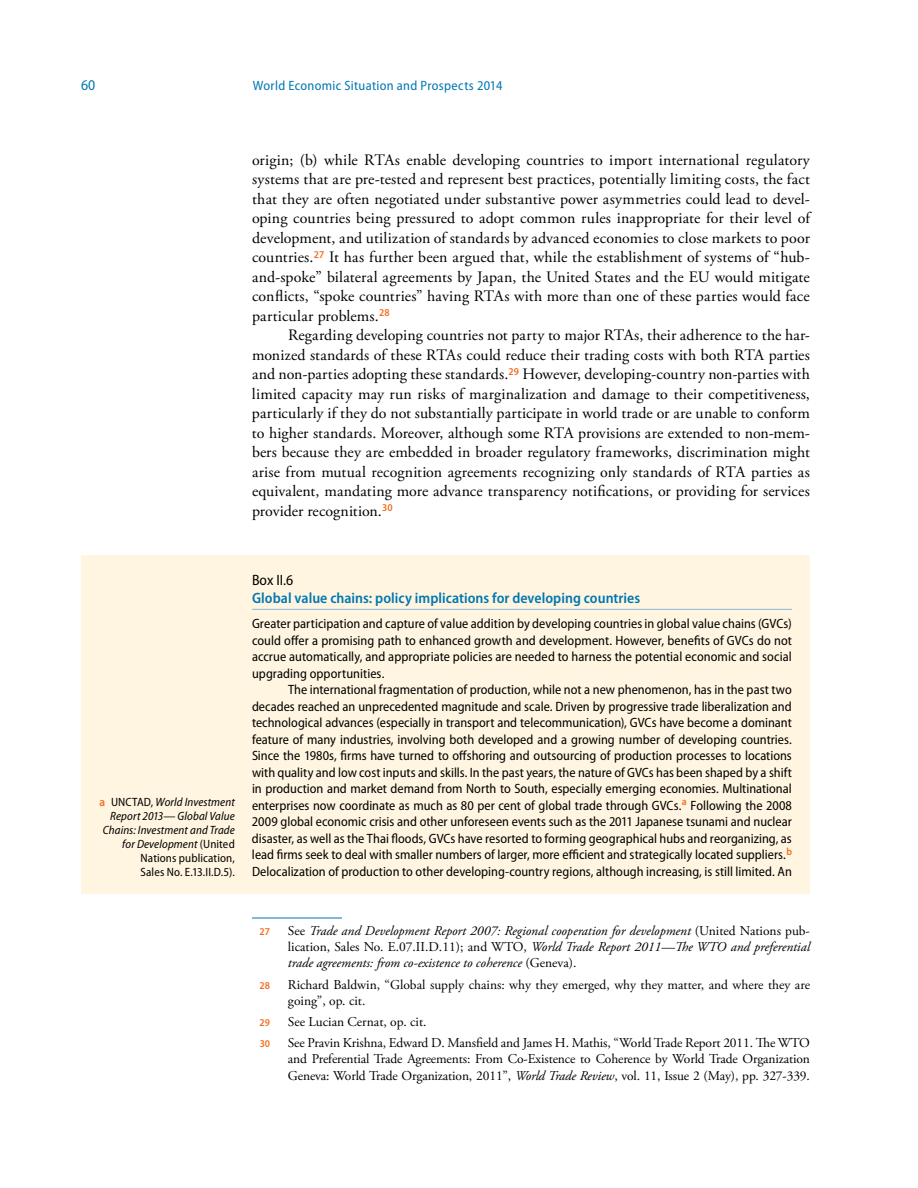
<style>
.page{position:relative;width:918px;height:1188px;background:#fff}
.page>*{position:absolute;margin:0;border:0;box-sizing:border-box;transform-origin:0 0}
.t1{font:15.9px/19.5px "Adobe Garamond Pro";letter-spacing:.005em;color:#000;text-align:justify}
.t2{font:600 semi-condensed 15px "Myriad Pro";color:#0077b2}
.t3{font:semi-condensed 15px "Myriad Pro";color:#000}
.t4{font:semi-condensed 15px "Myriad Pro";color:#0077b2}
.t5{font:semi-condensed 13.5px/16.5px "Myriad Pro";color:#000;text-align:justify}
.t6{font:13.5px/16.5px "Adobe Garamond Pro";color:#000}
.t7{font:italic 13.5px/16.5px "Adobe Garamond Pro";color:#000;text-align:justify}
.t8{font:semi-condensed 13.5px "Myriad Pro";letter-spacing:.025em;color:#0077b2}
.t9{font:italic semi-condensed 12px/14px "Myriad Pro";letter-spacing:.01em;color:#000;text-align:right}
.t10{font:600 semi-condensed 10.5px "Myriad Pro";color:#f36e21}
.s1{font-weight:600;font-style:normal;color:#f36e21}
.s2{font-style:normal}
.s3{font-style:italic}
</style>
<div class="page">
<hr style="left:252px;top:918px;width:90px;height:1px;background:#0077b2">
<div style="left:81px;top:556px;width:729px;height:338px;background:#fff5e0"></div>
<hr style="left:252px;top:609px;width:540px;height:1px;background:#88b7da">
<p class="t4" style="left:81px;top:77px;width:16px">60</p>
<p class="t8" style="left:253px;top:78px;width:251px">World Economic Situation and Prospects 2014</p>
<p class="t1" style="left:252px;top:150px;width:560px">origin; (b) while RTAs enable developing countries to import international regulatory systems that are pre-tested and represent best practices, potentially limiting costs, the fact that they are often negotiated under substantive power asymmetries could lead to devel&shy;oping countries being pressured to adopt common rules inappropriate for their level of development, and utilization of standards by advanced economies to close markets to poor countries.<sup>27</sup> It has further been argued that, while the establishment of systems of “hub&shy;and-spoke” bilateral agreements by Japan, the United States and the EU would mitigate conflicts, “spoke countries” having RTAs with more than one of these parties would face particular problems.<sup>28</sup></p>
<p class="t1" style="left:252px;top:326px;width:560px;text-indent:36px">Regarding developing countries not party to major RTAs, their adherence to the har&shy;monized standards of these RTAs could reduce their trading costs with both RTA parties and non-parties adopting these standards.<sup>29</sup> However, developing-country non-parties with limited capacity may run risks of marginalization and damage to their competitiveness, particularly if they do not substantially participate in world trade or are unable to conform to higher standards. Moreover, although some RTA provisions are extended to non-mem&shy;bers because they are embedded in broader regulatory frameworks, discrimination might arise from mutual recognition agreements recognizing only standards of RTA parties as equivalent, mandating more advance transparency notifications, or providing for services provider recognition.<sup>30</sup></p>
<p class="t9" style="left:99px;top:796px;width:137px"><span class="s1">a</span> <span class="s2">UNCTAD,</span> World Investment<br>Report 2013— Global Value<br>Chains: Investment and Trade for Development <span class="s2">(United<br>Nations publication,<br>Sales No. E.13.II.D.5).</span></p>
<p class="t3" style="left:252px;top:572px;width:43px">Box II.6</p>
<p class="t2" style="left:252px;top:590px;width:390px">Global value chains: policy implications for developing countries</p>
<p class="t5" style="left:252px;top:616px;width:541px">Greater participation and capture of value addition by developing countries in global value chains (GVCs) could offer a promising path to enhanced growth and development. However, benefits of GVCs do not accrue automatically, and appropriate policies are needed to harness the potential economic and social upgrading opportunities.</p>
<p class="t5" style="left:252px;top:682px;width:542px;text-indent:36px">The international fragmentation of production, while not a new phenomenon, has in the past two decades reached an unprecedented magnitude and scale. Driven by progressive trade liberalization and technological advances (especially in transport and telecommunication), GVCs have become a dominant feature of many industries, involving both developed and a growing number of developing countries.<br>Since the 1980s, firms have turned to offshoring and outsourcing of production processes to locations with quality and low cost inputs and skills. In the past years, the nature of GVCs has been shaped by a shift in production and market demand from North to South, especially emerging economies. Multinational enterprises now coordinate as much as 80 per cent of global trade through GVCs.<sup>a</sup> Following the 2008<br>2009 global economic crisis and other unforeseen events such as the 2011 Japanese tsunami and nuclear disaster, as well as the Thai floods, GVCs have resorted to forming geographical hubs and reorganizing, as lead firms seek to deal with smaller numbers of larger, more efficient and strategically located suppliers.<sup>b </sup>Delocalization of production to other developing-country regions, although increasing, is still limited. An</p>
<p class="t10" style="left:260px;top:925px;width:12px">27</p>
<p class="t7" style="left:288px;top:922px;width:524px"><span class="s2">See</span> Trade and Development Report 2007: Regional cooperation for development <span class="s2">(United Nations pub&shy;lication, Sales No. E.07.II.D.11); and WTO,</span> World Trade Report 2011—The WTO and preferential trade agreements: from co-existence to coherence <span class="s2">(Geneva).</span></p>
<p class="t10" style="left:260px;top:979px;width:12px">28</p>
<p class="t6" style="left:288px;top:976px;width:524px">Richard Baldwin, “Global supply chains: why they emerged, why they matter, and where they are going”, op. cit.</p>
<p class="t10" style="left:260px;top:1017px;width:12px">29</p>
<p class="t6" style="left:288px;top:1014px;width:140px">See Lucian Cernat, op. cit.</p>
<p class="t10" style="left:260px;top:1038px;width:12px">30</p>
<p class="t6" style="left:288px;top:1035px;width:524px;text-align:justify">See Pravin Krishna, Edward D. Mansfield and James H. Mathis, “World Trade Report 2011. The WTO and Preferential Trade Agreements: From Co-Existence to Coherence by World Trade Organization Geneva: World Trade Organization, 2011”, <span class="s3">World Trade Review</span>, vol. 11, Issue 2 (May), pp. 327-339.</p>
</div>
